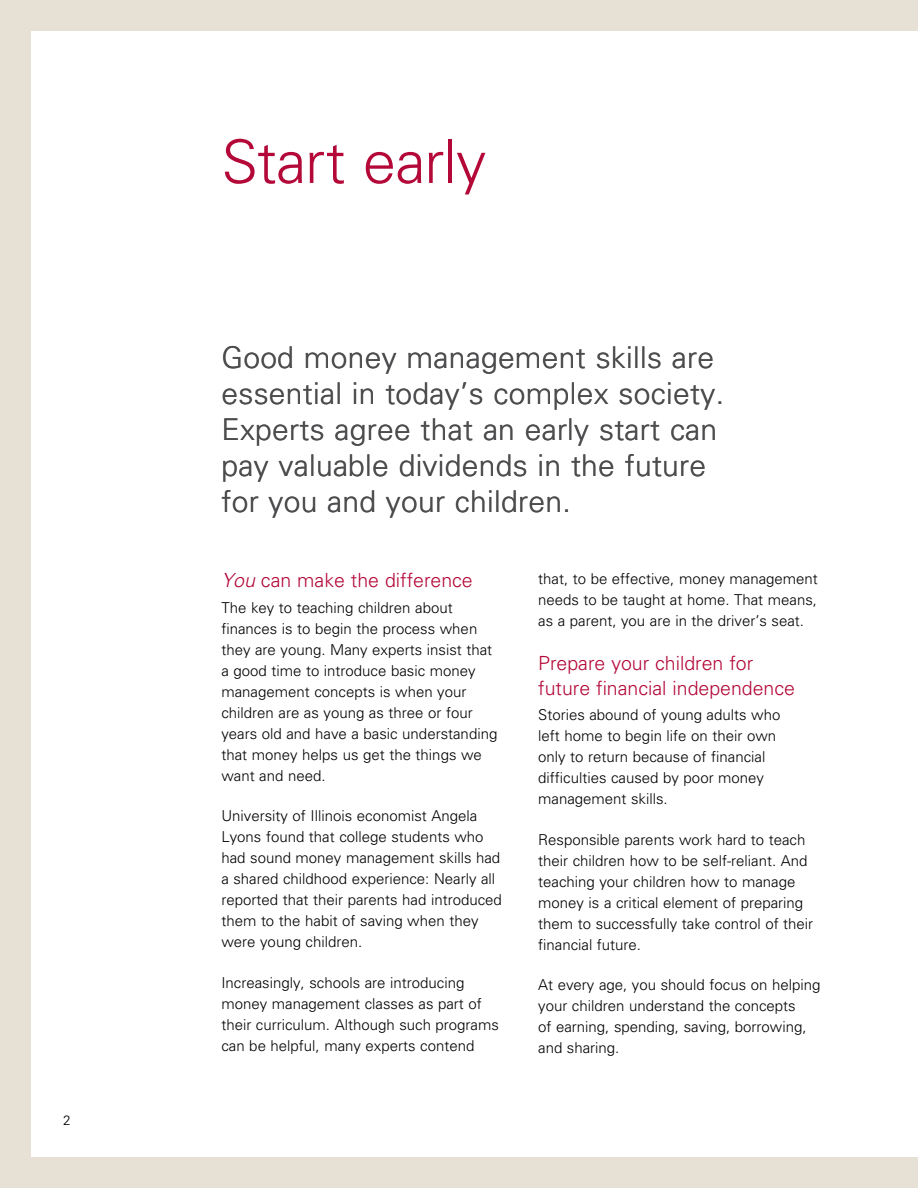
<style>
.page{position:relative;width:918px;height:1188px;background:#e7e1d5}
.page>*{position:absolute;margin:0;border:0;box-sizing:border-box;transform-origin:0 0}
.t1{font:300 60px "Univers LT Std";letter-spacing:-.01em;color:#b30838}
.t2{font:300 30px/36px "Univers LT Std";letter-spacing:.01em;color:#4d4d4f}
.t3{font:300 19.5px/24.8px "Univers LT Std";color:#b30838}
.t4{font:300 15px/21px "Univers LT Std";color:#000}
.t5{font:300 13.5px "Univers LT Std";color:#000}
.s1{font-style:italic}
</style>
<div class="page">
<div style="left:32px;top:31px;width:886px;height:1125px;background:#fff"></div>
<p class="t5" style="left:63px;top:1112px;width:9px">2</p>
<h1 class="t1" style="left:221px;top:126px;width:267px">Start early</h1>
<h2 class="t2" style="left:221px;top:340px;width:504px">Good money management skills are essential in today’s complex society.<br>Experts agree that an early start can pay valuable dividends in the future for you and your children.</h2>
<h3 class="t3" style="left:221px;top:568px;width:253px"><span class="s1">You</span> can make the difference</h3>
<p class="t4" style="left:221px;top:597px;width:277px">The key to teaching children about finances is to begin the process when they are young. Many experts insist that a good time to introduce basic money management concepts is when your children are as young as three or four years old and have a basic understanding that money helps us get the things we want and need.</p>
<p class="t4" style="left:221px;top:805px;width:282px">University of Illinois economist Angela Lyons found that college students who had sound money management skills had a shared childhood experience: Nearly all reported that their parents had introduced them to the habit of saving when they were young children.</p>
<p class="t4" style="left:221px;top:972px;width:279px">Increasingly, schools are introducing money management classes as part of their curriculum. Although such programs can be helpful, many experts contend</p>
<p class="t4" style="left:538px;top:568px;width:281px;text-align:justify">that, to be effective, money management needs to be taught at home. That means, as a parent, you are in the driver’s seat.</p>
<h3 class="t3" style="left:538px;top:651px;width:258px">Prepare your children for future financial independence</h3>
<p class="t4" style="left:538px;top:705px;width:244px">Stories abound of young adults who left home to begin life on their own only to return because of financial difficulties caused by poor money management skills.</p>
<p class="t4" style="left:538px;top:829px;width:277px">Responsible parents work hard to teach their children how to be self-reliant. And teaching your children how to manage money is a critical element of preparing them to successfully take control of their financial future.</p>
<p class="t4" style="left:538px;top:975px;width:284px">At every age, you should focus on helping your children understand the concepts<br>of earning, spending, saving, borrowing, and sharing.</p>
</div>
